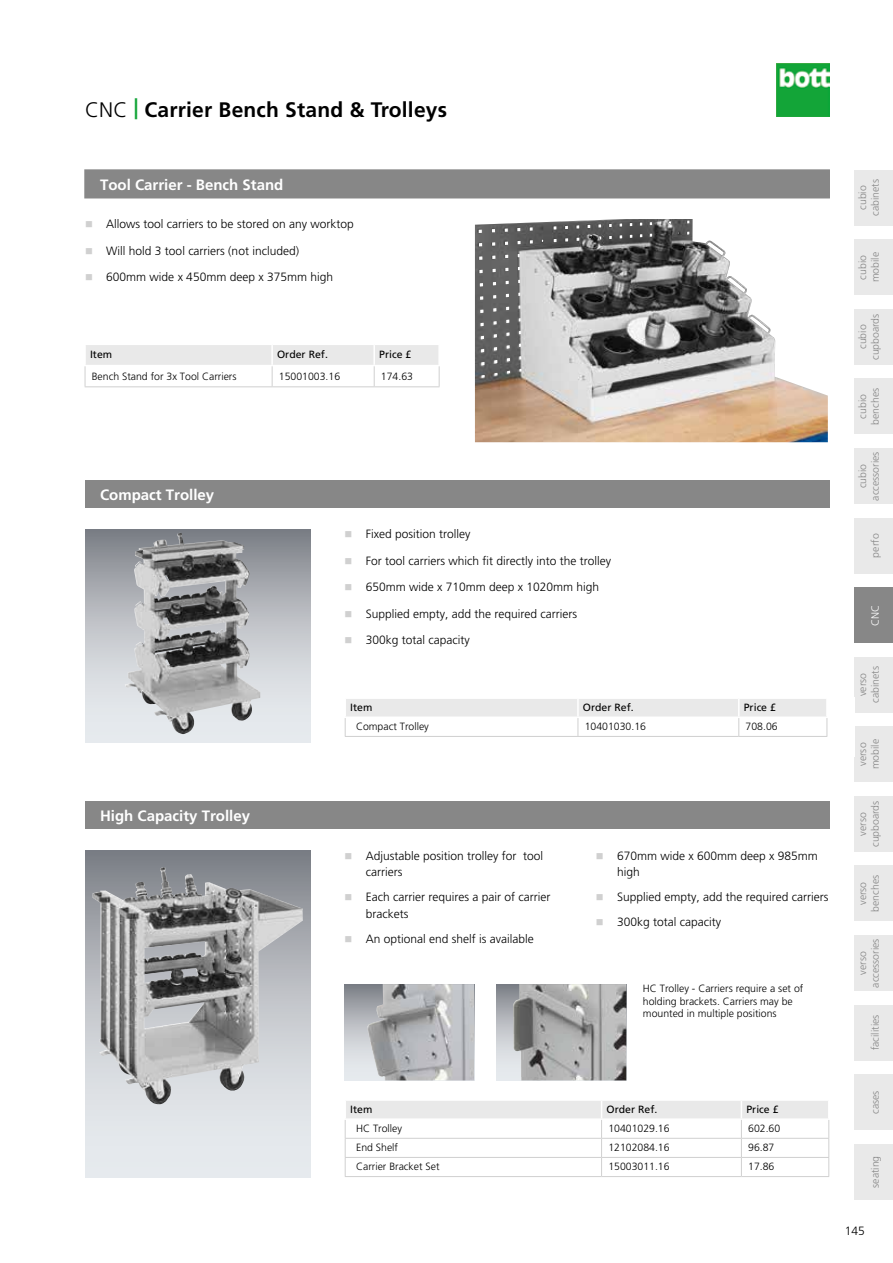
<style>
.page{position:relative;width:893px;height:1263px;background:#fff}
.page>*{position:absolute;margin:0;border:0;box-sizing:border-box;transform-origin:0 0}
.t1{font:700 21px "Frutiger LT Pro";letter-spacing:.01em;color:#000}
.t2{font:700 15px "Frutiger LT Pro";color:#fff}
.t3{font:300 12px/16.5px "Frutiger LT Pro";color:#000}
.t4{font:300 10.5px/12.6px "Frutiger LT Pro";color:#000}
.t5{font:300 10.5px/12.6px "Frutiger LT Pro";color:#878787;text-align:center}
.t6{font:10.5px "Frutiger LT Pro";color:#000}
.t7{font:300 10.5px "Frutiger LT Pro";color:#fff}
.s1{font-weight:300}
.s2{color:#13a538}
</style>
<div class="page">
<img style="left:776px;top:64px;width:53px;height:53px">
<div style="left:84px;top:169px;width:746px;height:29px;background:#b0b0b0"></div>
<div style="left:855px;top:170px;width:38px;height:55px;background:#e9e9e9"></div>
<div style="left:855px;top:240px;width:38px;height:55px;background:#e9e9e9"></div>
<div style="left:855px;top:309px;width:38px;height:55px;background:#e9e9e9"></div>
<div style="left:855px;top:379px;width:38px;height:55px;background:#e9e9e9"></div>
<div style="left:855px;top:448px;width:38px;height:56px;background:#e9e9e9"></div>
<div style="left:855px;top:518px;width:38px;height:55px;background:#e9e9e9"></div>
<div style="left:855px;top:587px;width:38px;height:56px;background:#878787"></div>
<div style="left:855px;top:657px;width:38px;height:55px;background:#e9e9e9"></div>
<div style="left:855px;top:727px;width:38px;height:55px;background:#e9e9e9"></div>
<div style="left:855px;top:796px;width:38px;height:55px;background:#e9e9e9"></div>
<div style="left:855px;top:866px;width:38px;height:55px;background:#e9e9e9"></div>
<div style="left:855px;top:935px;width:38px;height:56px;background:#e9e9e9"></div>
<div style="left:855px;top:1005px;width:38px;height:55px;background:#e9e9e9"></div>
<div style="left:855px;top:1074px;width:38px;height:56px;background:#e9e9e9"></div>
<div style="left:855px;top:1144px;width:38px;height:55px;background:#e9e9e9"></div>
<svg style="left:85px;top:850px;width:225px;height:328px;background:#ccd0d4"></svg>
<img style="left:93px;top:867px;width:210px;height:237px">
<svg style="left:85px;top:529px;width:225px;height:213px;background:#bec2c7"></svg>
<img style="left:125px;top:533px;width:135px;height:201px">
<div style="left:344px;top:984px;width:130px;height:96px;background:linear-gradient(to bottom,#878a90,#f5f9fc)"></div>
<img style="left:366px;top:984px;width:108px;height:96px">
<div style="left:497px;top:984px;width:129px;height:96px;background:linear-gradient(to bottom,#878a90,#f5f9fc)"></div>
<img style="left:513px;top:984px;width:113px;height:96px">
<div style="left:85px;top:801px;width:744px;height:28px;background:#878787"></div>
<img style="left:475px;top:219px;width:353px;height:223px">
<div style="left:85px;top:170px;width:744px;height:28px;background:#878787"></div>
<svg style="left:85px;top:345px;width:355px;height:41px"></svg>
<hr style="left:85px;top:386px;width:187px;height:1px;background:#d0d0d0">
<hr style="left:272px;top:386px;width:102px;height:1px;background:#d0d0d0">
<hr style="left:374px;top:386px;width:66px;height:1px;background:#d0d0d0">
<hr style="left:345px;top:736px;width:233px;height:1px;background:#d0d0d0">
<svg style="left:344px;top:699px;width:484px;height:37px"></svg>
<hr style="left:578px;top:736px;width:161px;height:1px;background:#d0d0d0">
<hr style="left:739px;top:736px;width:88px;height:1px;background:#d0d0d0">
<div style="left:85px;top:480px;width:744px;height:28px;background:#878787"></div>
<hr style="left:345px;top:1176px;width:257px;height:1px;background:#d0d0d0">
<svg style="left:344px;top:1101px;width:486px;height:75px"></svg>
<hr style="left:602px;top:1157px;width:139px;height:1px;background:#d0d0d0">
<hr style="left:741px;top:1157px;width:88px;height:1px;background:#d0d0d0">
<hr style="left:602px;top:1176px;width:139px;height:1px;background:#d0d0d0">
<hr style="left:741px;top:1176px;width:88px;height:1px;background:#d0d0d0">
<h1 class="t1" style="left:85px;top:97px;width:364px"><span class="s1">CNC</span> <span class="s2">|</span> Carrier Bench Stand &amp; Trolleys</h1>
<p class="t2" style="left:100px;top:175px;width:185px">Tool Carrier - Bench Stand</p>
<p class="t3" style="left:106px;top:216px;width:249px">Allows tool carriers to be stored on any worktop</p>
<p class="t3" style="left:106px;top:242px;width:194px">Will hold 3 tool carriers (not included)</p>
<p class="t3" style="left:106px;top:269px;width:228px">600mm wide x 450mm deep x 375mm high</p>
<p class="t6" style="left:90px;top:348px;width:24px">Item</p>
<p class="t6" style="left:277px;top:348px;width:52px">Order Ref.</p>
<p class="t6" style="left:379px;top:348px;width:34px">Price £</p>
<p class="t4" style="left:92px;top:370px;width:146px">Bench Stand for 3x Tool Carriers</p>
<p class="t4" style="left:279px;top:370px;width:63px">15001003.16</p>
<p class="t4" style="left:381px;top:370px;width:34px">174.63</p>
<p class="t2" style="left:100px;top:486px;width:116px">Compact Trolley</p>
<p class="t2" style="left:100px;top:807px;width:152px">High Capacity Trolley</p>
<p class="t3" style="left:366px;top:526px;width:106px">Fixed position trolley</p>
<p class="t3" style="left:366px;top:553px;width:247px">For tool carriers which fit directly into the trolley</p>
<p class="t3" style="left:366px;top:579px;width:235px">650mm wide x 710mm deep x 1020mm high</p>
<p class="t3" style="left:366px;top:606px;width:213px">Supplied empty, add the required carriers</p>
<p class="t3" style="left:366px;top:632px;width:106px">300kg total capacity</p>
<p class="t6" style="left:350px;top:701px;width:24px">Item</p>
<p class="t6" style="left:583px;top:701px;width:52px">Order Ref.</p>
<p class="t6" style="left:744px;top:701px;width:34px">Price £</p>
<p class="t4" style="left:356px;top:720px;width:74px">Compact Trolley</p>
<p class="t4" style="left:585px;top:720px;width:63px">10401030.16</p>
<p class="t4" style="left:746px;top:720px;width:34px">708.06</p>
<p class="t3" style="left:366px;top:847px;width:179px">Adjustable position trolley for tool carriers</p>
<p class="t3" style="left:366px;top:889px;width:186px">Each carrier requires a pair of carrier brackets</p>
<p class="t3" style="left:366px;top:930px;width:170px">An optional end shelf is available</p>
<p class="t3" style="left:617px;top:847px;width:202px">670mm wide x 600mm deep x 985mm high</p>
<p class="t3" style="left:617px;top:884px;width:213px;line-height:25px">Supplied empty, add the required carriers<br>300kg total capacity</p>
<p class="t4" style="left:643px;top:982px;width:162px">HC Trolley - Carriers require a set of holding brackets. Carriers may be mounted in multiple positions</p>
<p class="t6" style="left:350px;top:1103px;width:24px">Item</p>
<p class="t6" style="left:607px;top:1103px;width:52px">Order Ref.</p>
<p class="t6" style="left:746px;top:1103px;width:34px">Price £</p>
<p class="t4" style="left:356px;top:1122px;width:48px">HC Trolley</p>
<p class="t4" style="left:608px;top:1122px;width:63px">10401029.16</p>
<p class="t4" style="left:748px;top:1122px;width:34px">602.60</p>
<p class="t4" style="left:356px;top:1141px;width:44px">End Shelf</p>
<p class="t4" style="left:608px;top:1141px;width:63px">12102084.16</p>
<p class="t4" style="left:748px;top:1141px;width:28px">96.87</p>
<p class="t4" style="left:356px;top:1160px;width:85px">Carrier Bracket Set</p>
<p class="t4" style="left:608px;top:1160px;width:63px">15003011.16</p>
<p class="t4" style="left:748px;top:1160px;width:28px">17.86</p>
<p class="t5" style="left:856px;top:216px;width:38px;rotate:-90deg">cubio cabinets</p>
<p class="t5" style="left:856px;top:282px;width:32px;text-align:left;rotate:-90deg">cubio mobile</p>
<p class="t5" style="left:856px;top:360px;width:48px;rotate:-90deg">cubio cupboards</p>
<p class="t5" style="left:856px;top:425px;width:38px;rotate:-90deg">cubio benches</p>
<p class="t5" style="left:856px;top:500px;width:50px;rotate:-90deg">cubio accessories</p>
<p class="t5" style="left:869px;top:557px;width:25px;rotate:-90deg">perfo</p>
<p class="t7" style="left:869px;top:626px;width:23px;rotate:-90deg">CNC</p>
<p class="t5" style="left:856px;top:703px;width:38px;rotate:-90deg">verso cabinets</p>
<p class="t5" style="left:856px;top:769px;width:32px;rotate:-90deg">verso mobile</p>
<p class="t5" style="left:856px;top:847px;width:48px;rotate:-90deg">verso cupboards</p>
<p class="t5" style="left:856px;top:912px;width:38px;rotate:-90deg">verso benches</p>
<p class="t5" style="left:856px;top:987px;width:50px;rotate:-90deg">verso accessories</p>
<p class="t5" style="left:869px;top:1050px;width:37px;rotate:-90deg">facilities</p>
<p class="t5" style="left:869px;top:1114px;width:25px;rotate:-90deg">cases</p>
<p class="t5" style="left:869px;top:1188px;width:34px;rotate:-90deg">seating</p>
<p class="t3" style="left:845px;top:1222px;width:22px">145</p>
</div>
